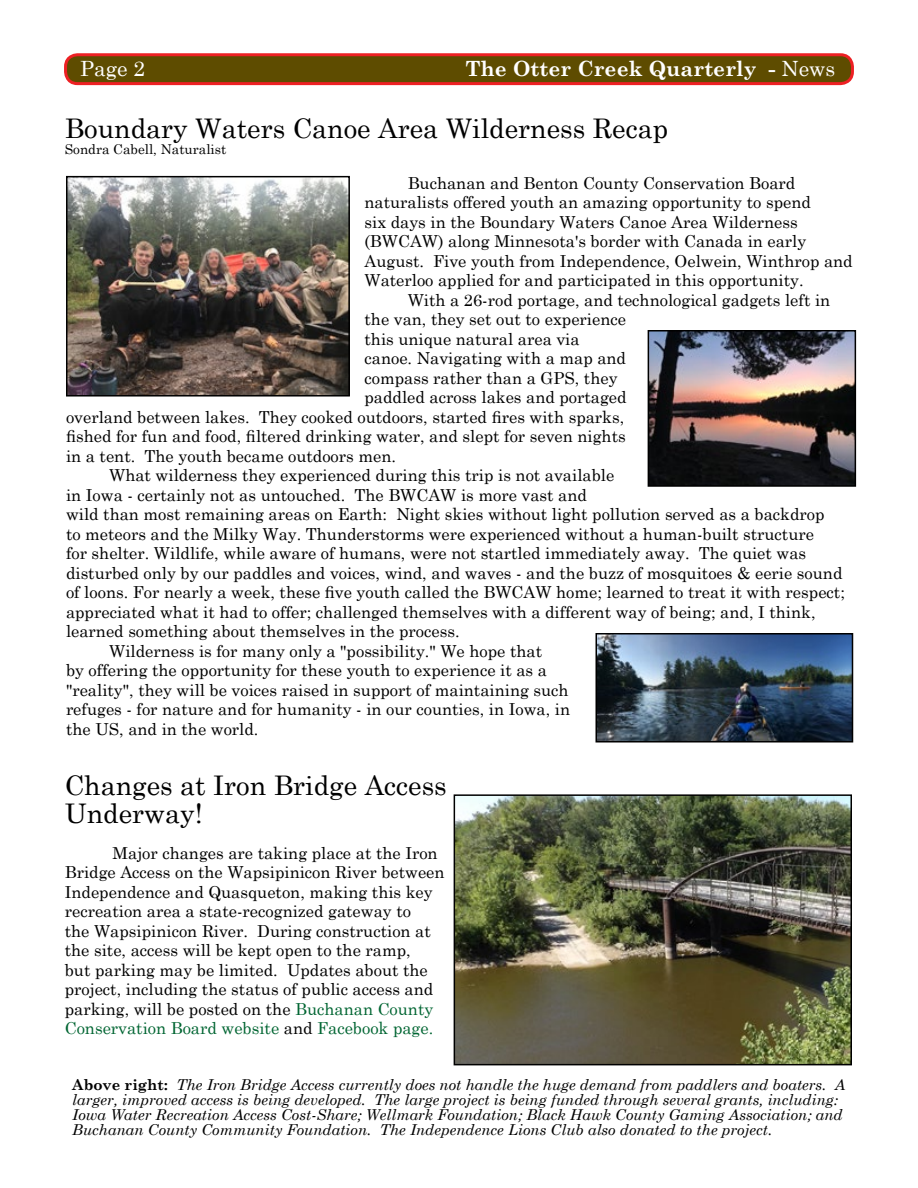
<style>
.page{position:relative;width:918px;height:1188px;background:#fff}
.page>*{position:absolute;margin:0;border:0;box-sizing:border-box;transform-origin:0 0}
.t1{font:27px/27.8px "Century Schoolbook";color:#000}
.t2{font:700 21px "Century Schoolbook";color:#fff}
.t3{font:21px "Century Schoolbook";color:#fff}
.t4{font:16.5px/19.5px "Century Schoolbook";color:#000}
.t5{font:italic 15px/15px "Century Schoolbook";color:#000}
.t6{font:13.5px "Century Schoolbook";color:#000}
.s1{font-weight:400}
.s2{color:#006532}
.s3{font-weight:700;font-style:normal}
</style>
<div class="page">
<div style="left:66px;top:55px;width:786px;height:29px;background:#5e4c00;border-radius:12px"></div>
<div style="left:64px;top:53px;width:790px;height:32px;border:3px solid #ed2024;border-radius:12px"></div>
<img style="left:69px;top:179px;width:278px;height:215px">
<div style="left:66px;top:176px;width:284px;height:221px;border:2px solid #000"></div>
<img style="left:651px;top:333px;width:202px;height:151px">
<div style="left:648px;top:330px;width:208px;height:157px;border:2px solid #000"></div>
<img style="left:599px;top:636px;width:251px;height:103px">
<div style="left:596px;top:633px;width:257px;height:109px;border:2px solid #000"></div>
<img style="left:457px;top:797px;width:392px;height:265px">
<div style="left:454px;top:794px;width:398px;height:271px;border:2px solid #000"></div>
<p class="t3" style="left:80px;top:51px;width:66px">Page 2</p>
<p class="t2" style="left:465px;top:52px;width:371px">The Otter Creek Quarterly - <span class="s1">News</span></p>
<h1 class="t1" style="left:65px;top:112px;width:605px">Boundary Waters Canoe Area Wilderness Recap</h1>
<p class="t6" style="left:65px;top:138px;width:163px">Sondra Cabell, Naturalist</p>
<p class="t4" style="left:365px;top:172px;width:490px;text-indent:43px">Buchanan and Benton County Conservation Board naturalists offered youth an amazing opportunity to spend<br>six days in the Boundary Waters Canoe Area Wilderness (BWCAW) along Minnesota's border with Canada in early August. Five youth from Independence, Oelwein, Winthrop and Waterloo applied for and participated in this opportunity.</p>
<p class="t4" style="left:408px;top:289px;width:424px">With a 26-rod portage, and technological gadgets left in</p>
<p class="t4" style="left:365px;top:308px;width:263px">the van, they set out to experience</p>
<p class="t4" style="left:365px;top:328px;width:217px">this unique natural area via</p>
<p class="t4" style="left:365px;top:347px;width:263px">canoe. Navigating with a map and</p>
<p class="t4" style="left:365px;top:367px;width:255px">compass rather than a GPS, they</p>
<p class="t4" style="left:365px;top:386px;width:264px">paddled across lakes and portaged</p>
<p class="t4" style="left:66px;top:406px;width:560px">overland between lakes. They cooked outdoors, started fires with sparks,</p>
<p class="t4" style="left:66px;top:425px;width:561px">fished for fun and food, filtered drinking water, and slept for seven nights</p>
<p class="t4" style="left:66px;top:445px;width:332px">in a tent. The youth became outdoors men.</p>
<p class="t4" style="left:109px;top:464px;width:507px">What wilderness they experienced during this trip is not available</p>
<p class="t4" style="left:66px;top:484px;width:523px">in Iowa - certainly not as untouched. The BWCAW is more vast and</p>
<p class="t4" style="left:66px;top:503px;width:760px">wild than most remaining areas on Earth: Night skies without light pollution served as a backdrop</p>
<p class="t4" style="left:66px;top:523px;width:750px">to meteors and the Milky Way. Thunderstorms were experienced without a human-built structure</p>
<p class="t4" style="left:66px;top:542px;width:742px">for shelter. Wildlife, while aware of humans, were not startled immediately away. The quiet was</p>
<p class="t4" style="left:66px;top:562px;width:778px">disturbed only by our paddles and voices, wind, and waves - and the buzz of mosquitoes &amp; eerie sound</p>
<p class="t4" style="left:66px;top:581px;width:780px">of loons. For nearly a week, these five youth called the BWCAW home; learned to treat it with respect;</p>
<p class="t4" style="left:66px;top:601px;width:751px">appreciated what it had to offer; challenged themselves with a different way of being; and, I think,</p>
<p class="t4" style="left:66px;top:620px;width:395px">learned something about themselves in the process.</p>
<p class="t4" style="left:109px;top:640px;width:435px">Wilderness is for many only a "possibility." We hope that</p>
<p class="t4" style="left:66px;top:659px;width:482px">by offering the opportunity for these youth to experience it as a</p>
<p class="t4" style="left:66px;top:679px;width:504px">"reality", they will be voices raised in support of maintaining such</p>
<p class="t4" style="left:66px;top:698px;width:506px">refuges - for nature and for humanity - in our counties, in Iowa, in</p>
<p class="t4" style="left:66px;top:718px;width:194px">the US, and in the world.</p>
<h1 class="t1" style="left:65px;top:770px;width:383px">Changes at Iron Bridge Access<br>Underway!</h1>
<p class="t4" style="left:65px;top:842px;width:381px;text-indent:48px">Major changes are taking place at the Iron Bridge Access on the Wapsipinicon River between Independence and Quasqueton, making this key recreation area a state-recognized gateway to<br>the Wapsipinicon River. During construction at the site, access will be kept open to the ramp,<br>but parking may be limited. Updates about the project, including the status of public access and parking, will be posted on the <span class="s2">Buchanan County Conservation Board website</span> and <span class="s2">Facebook page.</span></p>
<p class="t5" style="left:72px;top:1076px;width:774px"><span class="s3">Above right:</span> The Iron Bridge Access currently does not handle the huge demand from paddlers and boaters. A larger, improved access is being developed. The large project is being funded through several grants, including:<br>Iowa Water Recreation Access Cost-Share; Wellmark Foundation; Black Hawk County Gaming Association; and Buchanan County Community Foundation. The Independence Lions Club also donated to the project.</p>
</div>
